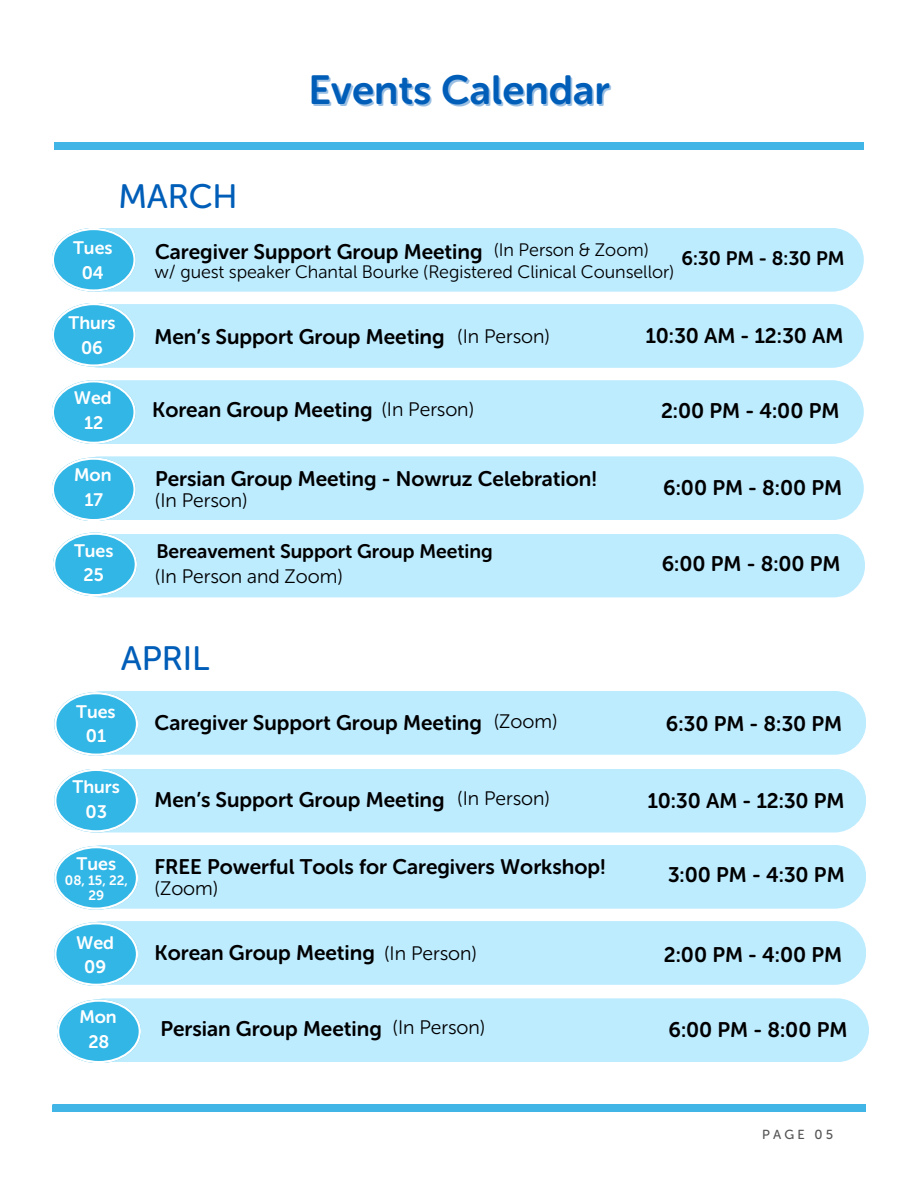
<style>
.page{position:relative;width:918px;height:1188px;background:#fff}
.page>*{position:absolute;margin:0;border:0;box-sizing:border-box;transform-origin:0 0}
.t1{font:40.5px "Museo Sans Rounded 700";color:#005eb8}
.t2{font:33.75px "Museo Sans Rounded 500";color:#005eb8}
.t3{font:21px "Museo Sans Rounded 700";color:#000}
.t4{font:19.5px "Museo Sans Rounded 300";color:#000}
.t5{font:19.5px "Museo Sans Rounded 700";color:#000}
.t6{font:18px "Museo Sans Rounded 300";color:#000}
.t7{font:18px/24.8px "Museo Sans Rounded 700";color:#fff;text-align:center}
.t8{font:13.5px/14.7px "Museo Sans Rounded 700";color:#fff;text-align:center}
.t9{font:13.05px "Museo Sans Rounded 500";letter-spacing:.25em;color:#545454}
.s1{font-family:"Museo Sans Rounded 300";font-size:19.5px}
</style>
<div class="page">
<div style="left:54px;top:142px;width:810px;height:7px;background:#41b6e6"></div>
<div style="left:53px;top:1104px;width:812px;height:7px;background:#41b6e6"></div>
<div style="left:68px;top:228px;width:796px;height:64px;background:#beecff;border-radius:32px"></div>
<div style="left:68px;top:304px;width:796px;height:64px;background:#beecff;border-radius:32px"></div>
<div style="left:68px;top:380px;width:796px;height:64px;background:#beecff;border-radius:32px"></div>
<div style="left:68px;top:456px;width:796px;height:64px;background:#beecff;border-radius:32px"></div>
<svg style="left:52px;top:228px;width:84px;height:64px"></svg>
<svg style="left:52px;top:303px;width:84px;height:64px"></svg>
<svg style="left:52px;top:380px;width:84px;height:64px"></svg>
<svg style="left:52px;top:457px;width:84px;height:64px"></svg>
<div style="left:69px;top:534px;width:796px;height:63px;background:#beecff;border-radius:32px"></div>
<svg style="left:53px;top:533px;width:84px;height:63px"></svg>
<div style="left:71px;top:691px;width:795px;height:64px;background:#beecff;border-radius:32px"></div>
<svg style="left:54px;top:692px;width:84px;height:64px"></svg>
<div style="left:71px;top:769px;width:795px;height:64px;background:#beecff;border-radius:32px"></div>
<div style="left:71px;top:845px;width:795px;height:64px;background:#beecff;border-radius:32px"></div>
<div style="left:71px;top:921px;width:795px;height:64px;background:#beecff;border-radius:32px"></div>
<svg style="left:54px;top:769px;width:84px;height:64px"></svg>
<svg style="left:54px;top:846px;width:84px;height:64px"></svg>
<svg style="left:54px;top:922px;width:84px;height:64px"></svg>
<div style="left:73px;top:998px;width:796px;height:64px;background:#beecff;border-radius:32px"></div>
<svg style="left:57px;top:999px;width:84px;height:64px"></svg>
<p class="t1" style="left:308px;top:66px;width:303px">Events Calendar</p>
<h2 class="t2" style="left:118px;top:176px;width:121px">MARCH</h2>
<h6 class="t7" style="left:73px;top:235px;width:41px">Tues<br>04</h6>
<h4 class="t3" style="left:155px;top:239px;width:329px">Caregiver Support Group Meeting</h4>
<h5 class="t6" style="left:494px;top:239px;width:156px">(In Person &amp; Zoom)</h5>
<h3 class="t6" style="left:155px;top:261px;width:521px">w/ guest speaker Chantal Bourke (Registered Clinical Counsellor)</h3>
<h4 class="t5" style="left:681px;top:247px;width:165px">6:30 PM - 8:30 PM</h4>
<p class="t7" style="left:68px;top:310px;width:49px">Thurs<br>06</p>
<h4 class="t3" style="left:155px;top:324px;width:292px">Men’s Support Group Meeting</h4>
<h3 class="t4" style="left:458px;top:325px;width:94px">(In Person)</h3>
<h5 class="t3" style="left:646px;top:323px;width:199px">10:30 AM - 12:30 AM</h5>
<h4 class="t7" style="left:74px;top:386px;width:39px">Wed<br>12</h4>
<p class="t3" style="left:152px;top:398px;width:323px">Korean Group Meeting <span class="s1">(In Person)</span></p>
<h3 class="t3" style="left:661px;top:398px;width:180px">2:00 PM - 4:00 PM</h3>
<h6 class="t7" style="left:74px;top:463px;width:39px">Mon<br>17</h6>
<h3 class="t3" style="left:155px;top:466px;width:443px">Persian Group Meeting - Nowruz Celebration!</h3>
<h4 class="t3" style="left:663px;top:476px;width:180px">6:00 PM - 8:00 PM</h4>
<h6 class="t4" style="left:155px;top:489px;width:94px">(In Person)</h6>
<h3 class="t7" style="left:74px;top:538px;width:41px">Tues<br>25</h3>
<h6 class="t5" style="left:156px;top:540px;width:338px">Bereavement Support Group Meeting</h6>
<h5 class="t4" style="left:155px;top:564px;width:189px">(In Person and Zoom)</h5>
<h4 class="t2" style="left:121px;top:638px;width:90px">APRIL</h4>
<h5 class="t3" style="left:662px;top:551px;width:180px">6:00 PM - 8:00 PM</h5>
<p class="t7" style="left:76px;top:699px;width:41px">Tues<br>01</p>
<p class="t3" style="left:666px;top:712px;width:178px">6:30 PM - 8:30 PM</p>
<h6 class="t4" style="left:494px;top:710px;width:65px">(Zoom)</h6>
<h5 class="t3" style="left:155px;top:710px;width:329px">Caregiver Support Group Meeting</h5>
<h3 class="t7" style="left:73px;top:775px;width:49px">Thurs<br>03</h3>
<h2 class="t3" style="left:155px;top:787px;width:292px">Men’s Support Group Meeting</h2>
<h4 class="t3" style="left:647px;top:788px;width:199px">10:30 AM - 12:30 PM</h4>
<h4 class="t4" style="left:458px;top:787px;width:94px">(In Person)</h4>
<h5 class="t7" style="left:77px;top:852px;width:41px">Tues</h5>
<h4 class="t3" style="left:155px;top:855px;width:453px">FREE Powerful Tools for Caregivers Workshop!</h4>
<h3 class="t8" style="left:65px;top:873px;width:64px">08, 15, 22,<br>29</h3>
<h5 class="t4" style="left:155px;top:876px;width:65px">(Zoom)</h5>
<h6 class="t3" style="left:668px;top:862px;width:178px">3:00 PM - 4:30 PM</h6>
<h6 class="t7" style="left:76px;top:930px;width:39px">Wed<br>09</h6>
<h5 class="t3" style="left:155px;top:940px;width:222px">Korean Group Meeting</h5>
<h3 class="t3" style="left:664px;top:942px;width:180px">2:00 PM - 4:00 PM</h3>
<h3 class="t4" style="left:384px;top:941px;width:94px">(In Person)</h3>
<h4 class="t7" style="left:79px;top:1005px;width:39px">Mon<br>28</h4>
<h5 class="t3" style="left:160px;top:1016px;width:223px">Persian Group Meeting</h5>
<h6 class="t4" style="left:393px;top:1016px;width:94px">(In Person)</h6>
<h3 class="t3" style="left:668px;top:1017px;width:180px">6:00 PM - 8:00 PM</h3>
<h1 class="t9" style="left:762px;top:1127px;width:73px">PAGE 05</h1>
</div>
